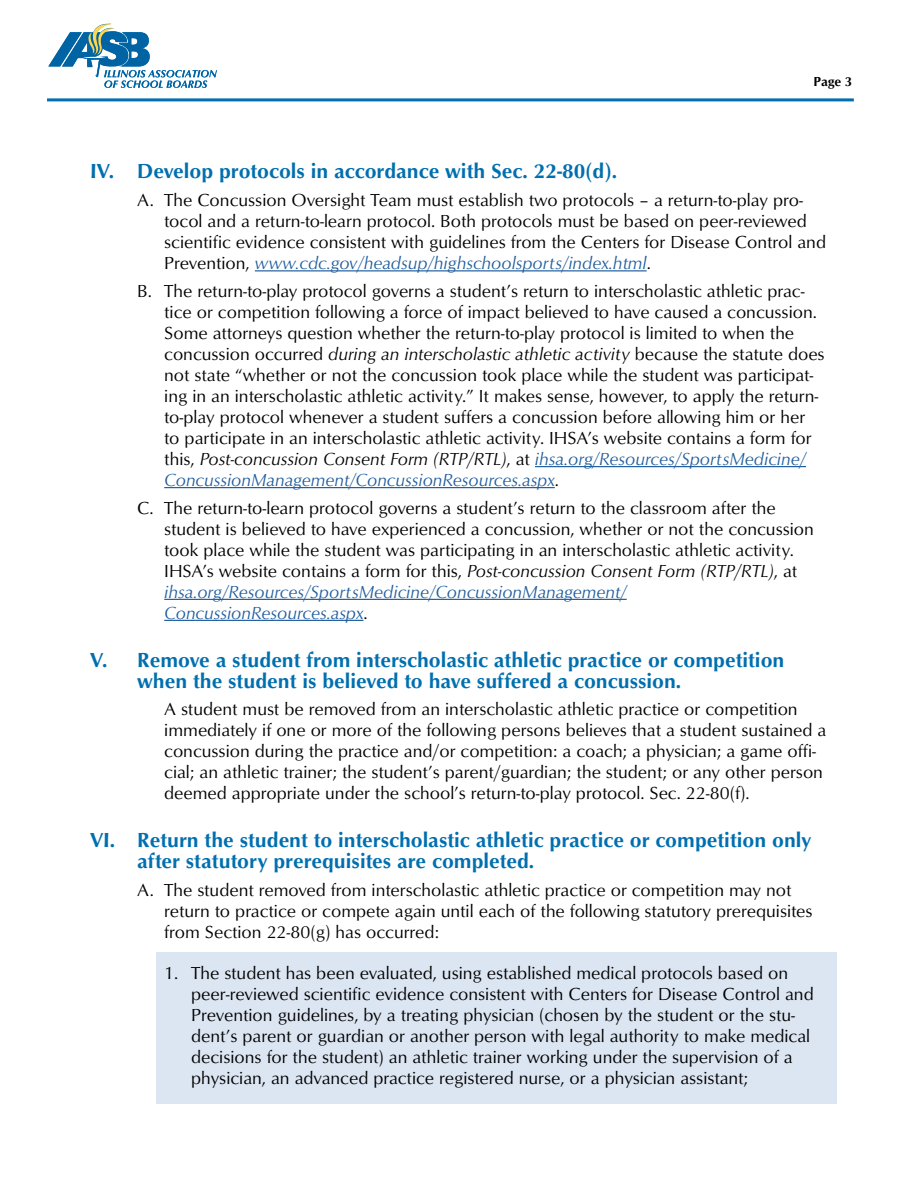
<style>
.page{position:relative;width:918px;height:1188px;background:#fff}
.page>*{position:absolute;margin:0;border:0;box-sizing:border-box;transform-origin:0 0}
.subhead_2{font:21px/21px "Optimum Bold DTC";color:#006faf}
.Body_2_indent{font:18px/21px "Optimum Roman DTC";color:#000}
.Body_3_lists{font:18px/21px "Optimum Roman DTC";color:#000}
.t1{font:13.5px "Optimum Bold DTC";color:#000}
.s1{font-family:"Optimum Roman Italic DTC";color:#215e9e}
.s2{font-family:"Optimum Roman Italic DTC"}
</style>
<div class="page">
<svg style="left:48px;top:24px;width:169px;height:64px"></svg>
<hr style="left:47px;top:98px;width:807px;height:3px;background:#006faf">
<div style="left:157px;top:953px;width:680px;height:151px;background:#dce5f2"></div>
<hr style="left:255px;top:270px;width:392px;height:1px;background:#215e9e">
<hr style="left:535px;top:466px;width:271px;height:1px;background:#215e9e">
<hr style="left:164px;top:487px;width:391px;height:1px;background:#215e9e">
<hr style="left:164px;top:599px;width:463px;height:1px;background:#215e9e">
<hr style="left:164px;top:620px;width:199px;height:1px;background:#215e9e">
<p class="t1" style="left:814px;top:74px;width:40px">Page 3</p>
<p class="subhead_2" style="left:90px;top:161px;width:529px">IV. Develop protocols in accordance with Sec. 22-80(d).</p>
<p class="Body_2_indent" style="left:164px;top:189px;width:663px;text-indent:-27px">A. The Concussion Oversight Team must establish two protocols – a return-to-play pro&shy;tocol and a return-to-learn protocol. Both protocols must be based on peer-reviewed scientific evidence consistent with guidelines from the Centers for Disease Control and Prevention, <span class="s1">www.cdc.gov/headsup/highschoolsports/index.html</span>.</p>
<p class="Body_2_indent" style="left:164px;top:280px;width:662px;text-indent:-27px">B. The return-to-play protocol governs a student’s return to interscholastic athletic prac&shy;tice or competition following a force of impact believed to have caused a concussion.<br>Some attorneys question whether the return-to-play protocol is limited to when the concussion occurred <span class="s2">during an interscholastic athletic activity</span> because the statute does not state “whether or not the concussion took place while the student was participat&shy;ing in an interscholastic athletic activity.” It makes sense, however, to apply the return&shy;to-play protocol whenever a student suffers a concussion before allowing him or her to participate in an interscholastic athletic activity. IHSA’s website contains a form for this, <span class="s2">Post-concussion Consent Form (RTP/RTL)</span>, at <span class="s1">ihsa.org/Resources/SportsMedicine/ ConcussionManagement/ConcussionResources.aspx</span>.</p>
<p class="Body_2_indent" style="left:164px;top:497px;width:651px;text-indent:-27px">C. The return-to-learn protocol governs a student’s return to the classroom after the student is believed to have experienced a concussion, whether or not the concussion took place while the student was participating in an interscholastic athletic activity.<br>IHSA’s website contains a form for this, <span class="s2">Post-concussion Consent Form (RTP/RTL)</span>, at <span class="s1">ihsa.org/Resources/SportsMedicine/ConcussionManagement/ ConcussionResources.aspx</span>.</p>
<p class="subhead_2" style="left:137px;top:649px;width:649px;text-indent:-47px">V. Remove a student from interscholastic athletic practice or competition when the student is believed to have suffered a concussion.</p>
<p class="Body_2_indent" style="left:164px;top:698px;width:664px">A student must be removed from an interscholastic athletic practice or competition immediately if one or more of the following persons believes that a student sustained a concussion during the practice and/or competition: a coach; a physician; a game offi&shy;cial; an athletic trainer; the student’s parent/guardian; the student; or any other person deemed appropriate under the school’s return-to-play protocol. Sec. 22-80(f).</p>
<p class="subhead_2" style="left:137px;top:830px;width:676px;text-indent:-47px">VI. Return the student to interscholastic athletic practice or competition only after statutory prerequisites are completed.</p>
<p class="Body_2_indent" style="left:164px;top:879px;width:650px;text-indent:-27px">A. The student removed from interscholastic athletic practice or competition may not return to practice or compete again until each of the following statutory prerequisites from Section 22-80(g) has occurred:</p>
<p class="Body_3_lists" style="left:191px;top:962px;width:624px;text-indent:-27px">1. The student has been evaluated, using established medical protocols based on peer-reviewed scientific evidence consistent with Centers for Disease Control and Prevention guidelines, by a treating physician (chosen by the student or the stu&shy;dent’s parent or guardian or another person with legal authority to make medical decisions for the student) an athletic trainer working under the supervision of a physician, an advanced practice registered nurse, or a physician assistant;</p>
</div>
